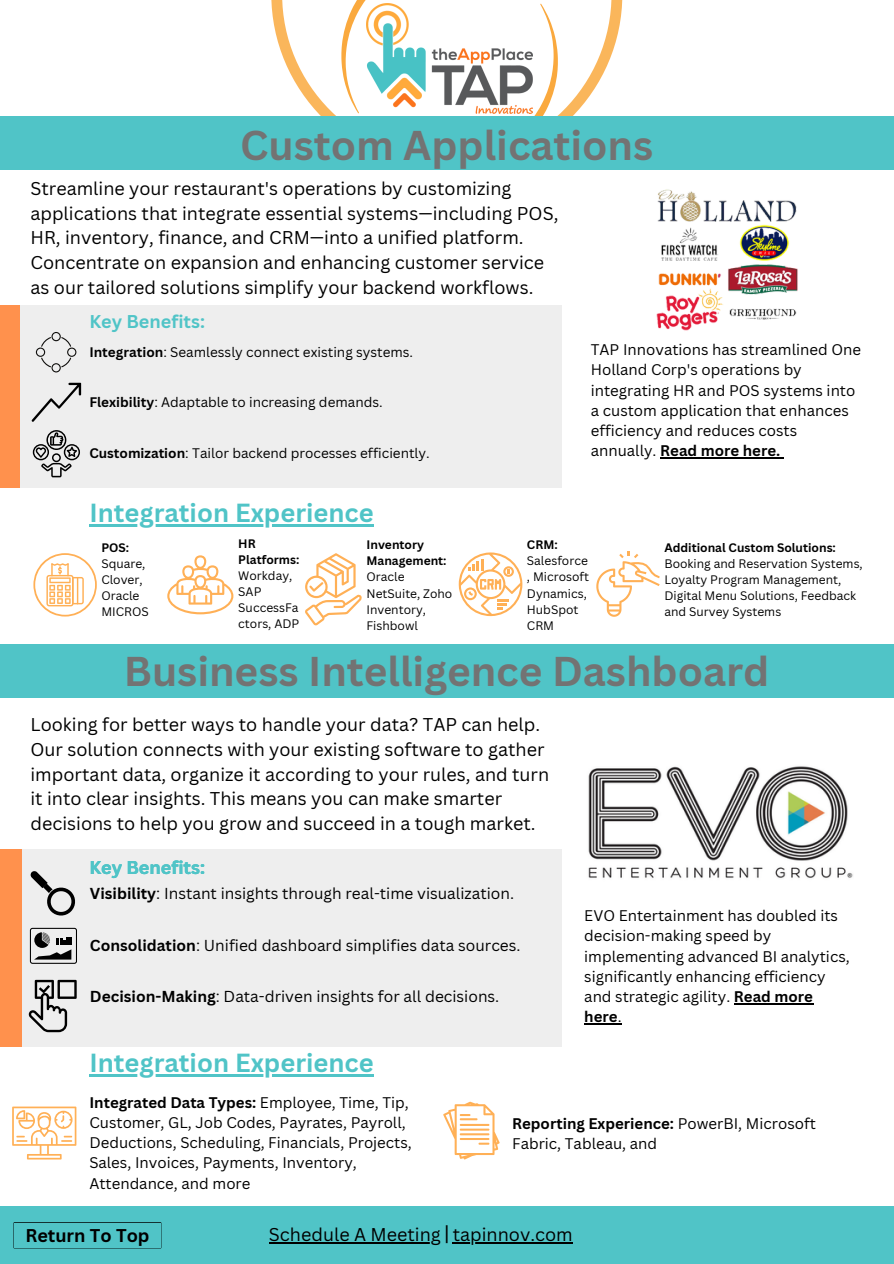
<style>
.page{position:relative;width:894px;height:1264px;background:#fff}
.page>*{position:absolute;margin:0;border:0;box-sizing:border-box;transform-origin:0 0}
.t1{font:700 40.5px "Canva Sans";color:#737373}
.t2{font:700 25.5px "Canva Sans";color:#50c4c7}
.t3{font:21px "Canva Sans";color:#000}
.t4{font:18px/24.8px "Canva Sans";color:#000}
.t5{font:700 18px "Canva Sans";color:#50c4c7}
.t6{font:700 18px "Canva Sans";color:#000}
.t7{font:15.45px "Canva Sans";color:#000}
.t8{font:15px/20.2px "Canva Sans";color:#000}
.t9{font:13.5px "Canva Sans";color:#000}
.t10{font:12px/16px "Canva Sans";color:#000}
.t11{font:700 12px "Canva Sans";color:#000}
.s1{font-weight:700}
</style>
<div class="page">
<svg style="left:271px;top:0;width:351px;height:116px"></svg>
<svg style="left:341px;top:0;width:216px;height:116px"></svg>
<div style="left:0;top:1205px;width:893px;height:58px;background:#50c4c7"></div>
<div style="left:0;top:116px;width:893px;height:53px;background:#50c4c7"></div>
<div style="left:0;top:644px;width:893px;height:54px;background:#50c4c7"></div>
<div style="left:0;top:305px;width:561px;height:183px;background:#eee"></div>
<div style="left:0;top:305px;width:20px;height:183px;background:#ff914d"></div>
<svg style="left:12px;top:1106px;width:64px;height:53px"></svg>
<svg style="left:443px;top:1101px;width:56px;height:58px"></svg>
<div style="left:0;top:849px;width:562px;height:197px;background:#eee"></div>
<div style="left:0;top:849px;width:22px;height:197px;background:#ff914d"></div>
<svg style="left:33px;top:430px;width:47px;height:47px"></svg>
<svg style="left:36px;top:332px;width:40px;height:40px"></svg>
<svg style="left:167px;top:555px;width:66px;height:59px"></svg>
<svg style="left:305px;top:553px;width:57px;height:72px"></svg>
<svg style="left:596px;top:552px;width:63px;height:65px"></svg>
<svg style="left:458px;top:552px;width:64px;height:64px"></svg>
<svg style="left:33px;top:553px;width:63px;height:63px"></svg>
<img style="left:656px;top:189px;width:142px;height:142px">
<svg style="left:30px;top:871px;width:45px;height:45px"></svg>
<svg style="left:28px;top:979px;width:49px;height:53px"></svg>
<svg style="left:30px;top:927px;width:47px;height:36px"></svg>
<img style="left:588px;top:766px;width:264px;height:112px">
<svg style="left:12px;top:1220px;width:151px;height:29px"></svg>
<svg style="left:14px;top:1222px;width:147px;height:26px"></svg>
<div style="left:14px;top:1222px;width:146px;height:25px;background:#50c4c7"></div>
<img style="left:366px;top:3px;width:167px;height:111px">
<svg style="left:32px;top:383px;width:49px;height:39px"></svg>
<hr style="left:89px;top:524px;width:284px;height:2px;background:#50c4c7">
<hr style="left:733px;top:1003px;width:79px;height:1px;background:#000">
<hr style="left:584px;top:1023px;width:33px;height:1px;background:#000">
<hr style="left:89px;top:1073px;width:284px;height:3px;background:#50c4c7">
<hr style="left:660px;top:457px;width:120px;height:1px;background:#000">
<hr style="left:269px;top:1242px;width:172px;height:1px;background:#000">
<hr style="left:452px;top:1242px;width:120px;height:1px;background:#000">
<p class="t1" style="left:240px;top:117px;width:414px">Custom Applications</p>
<p class="t4" style="left:30px;top:175px;width:529px">Streamline your restaurant's operations by customizing applications that integrate essential systems—including POS, HR, inventory, finance, and CRM—into a unified platform.<br>Concentrate on expansion and enhancing customer service as our tailored solutions simplify your backend workflows.</p>
<h2 class="t5" style="left:89px;top:309px;width:117px">Key Benefits:</h2>
<p class="t9" style="left:89px;top:342px;width:325px"><span class="s1">Integration</span>: Seamlessly connect existing systems.</p>
<p class="t9" style="left:89px;top:392px;width:295px"><span class="s1">Flexibility</span>: Adaptable to increasing demands.</p>
<p class="t9" style="left:89px;top:443px;width:342px"><span class="s1">Customization</span>: Tailor backend processes efficiently.</p>
<p class="t2" style="left:89px;top:495px;width:286px">Integration Experience</p>
<h4 class="t8" style="left:590px;top:339px;width:272px">TAP Innovations has streamlined One<br>Holland Corp's operations by integrating HR and POS systems into a custom application that enhances efficiency and reduces costs annually. <span class="s1">Read more here.</span></h4>
<h1 class="t10" style="left:101px;top:539px;width:49px"><span class="s1">POS:<br></span>Square,<br>Clover,<br>Oracle<br>MICROS</h1>
<h4 class="t10" style="left:238px;top:535px;width:63px"><span class="s1">HR<br>Platforms:<br></span>Workday,<br>SAP<br>SuccessFa ctors, ADP</h4>
<p class="t10" style="left:366px;top:537px;width:87px"><span class="s1">Inventory<br>Management:<br></span>Oracle<br>NetSuite, Zoho<br>Inventory,<br>Fishbowl</p>
<p class="t10" style="left:526px;top:537px;width:64px"><span class="s1">CRM:<br></span>Salesforce , Microsoft<br>Dynamics,<br>HubSpot<br>CRM</p>
<p class="t11" style="left:664px;top:539px;width:173px">Additional Custom Solutions:</p>
<p class="t10" style="left:664px;top:555px;width:200px">Booking and Reservation Systems,<br>Loyalty Program Management,<br>Digital Menu Solutions, Feedback and Survey Systems</p>
<p class="t1" style="left:124px;top:642px;width:647px">Business Intelligence Dashboard</p>
<p class="t4" style="left:30px;top:711px;width:520px">Looking for better ways to handle your data? TAP can help.<br>Our solution connects with your existing software to gather important data, organize it according to your rules, and turn it into clear insights. This means you can make smarter decisions to help you grow and succeed in a tough market.</p>
<h6 class="t5" style="left:89px;top:854px;width:117px">Key Benefits:</h6>
<p class="t7" style="left:90px;top:882px;width:425px"><span class="s1">Visibility</span>: Instant insights through real-time visualization.</p>
<h5 class="t7" style="left:90px;top:934px;width:432px"><span class="s1">Consolidation</span>: Unified dashboard simplifies data sources.</h5>
<h6 class="t7" style="left:90px;top:985px;width:411px"><span class="s1">Decision-Making</span>: Data-driven insights for all decisions.</h6>
<p class="t8" style="left:584px;top:905px;width:267px">EVO Entertainment has doubled its decision-making speed by implementing advanced BI analytics, significantly enhancing efficiency and strategic agility. <span class="s1">Read more here</span>.</p>
<p class="t2" style="left:89px;top:1044px;width:286px">Integration Experience</p>
<p class="t8" style="left:89px;top:1091px;width:324px"><span class="s1">Integrated Data Types:</span> Employee, Time, Tip, Customer, GL, Job Codes, Payrates, Payroll, Deductions, Scheduling, Financials, Projects, Sales, Invoices, Payments, Inventory, Attendance, and more</p>
<h1 class="t8" style="left:512px;top:1112px;width:305px"><span class="s1">Reporting Experience:</span> PowerBI, Microsoft<br>Fabric, Tableau, and</h1>
<h3 class="t6" style="left:25px;top:1222px;width:126px">Return To Top</h3>
<p class="t4" style="left:269px;top:1221px;width:173px">Schedule A Meeting</p>
<p class="t3" style="left:443px;top:1218px;width:8px">|</p>
<p class="t4" style="left:452px;top:1221px;width:121px">tapinnov.com</p>
</div>
